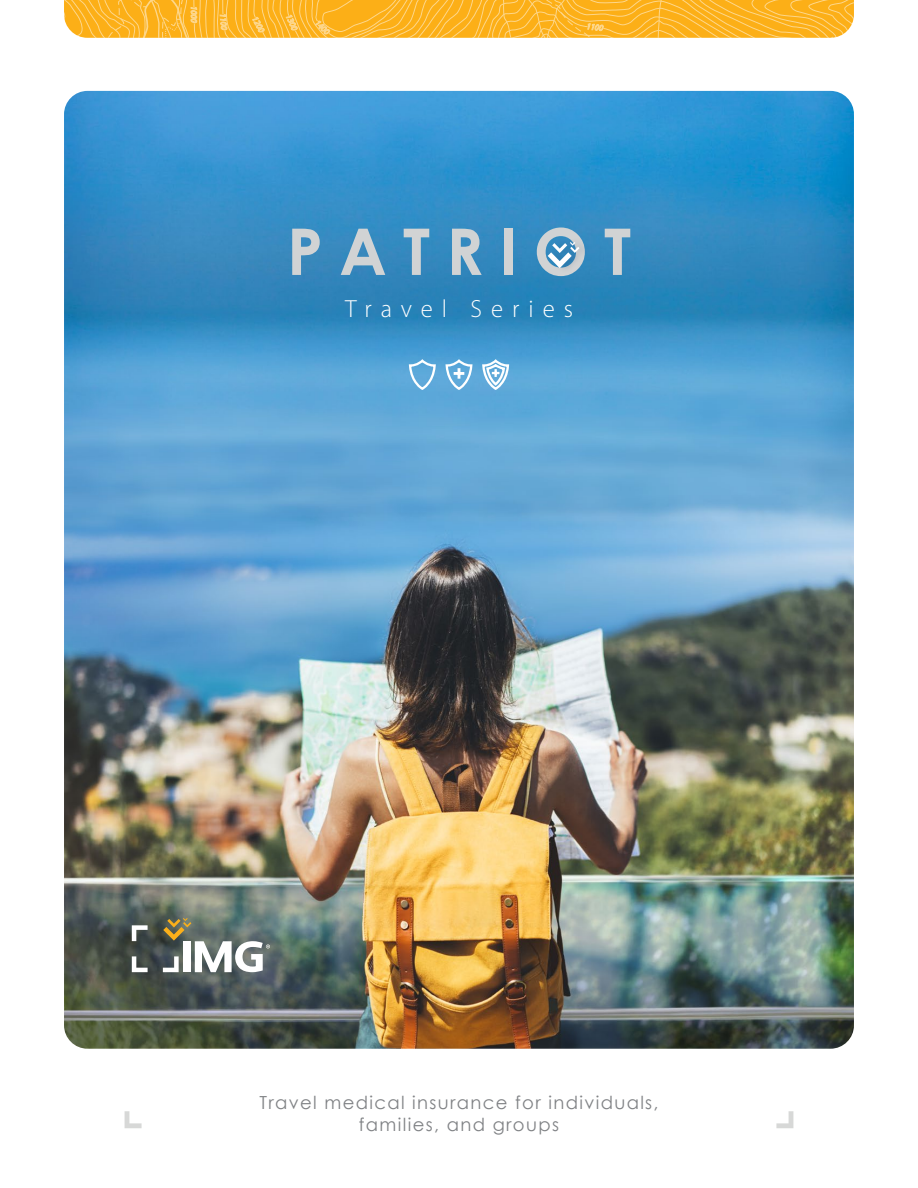
<style>
.page{position:relative;width:918px;height:1188px;background:#fff}
.page>*{position:absolute;margin:0;border:0;box-sizing:border-box;transform-origin:0 0}
.t1{font:700 64.5px "Century Gothic";letter-spacing:.25em;color:#d1d3d4}
.t2{font:300 24.9px "Myriad Pro";letter-spacing:.36em;color:#fff}
.t3{font:18px/21.6px "Century Gothic";letter-spacing:.075em;color:#808285;text-align:center}
</style>
<div class="page">
<img style="left:64px;top:91px;width:790px;height:958px">
<svg style="left:132px;top:925px;width:16px;height:16px"></svg>
<svg style="left:132px;top:956px;width:16px;height:16px"></svg>
<svg style="left:163px;top:918px;width:107px;height:54px"></svg>
<svg style="left:125px;top:1111px;width:17px;height:17px"></svg>
<svg style="left:776px;top:1111px;width:17px;height:17px"></svg>
<svg style="left:408px;top:311px;width:102px;height:81px;background:#55a1d2"></svg>
<div style="left:548px;top:236px;width:43px;height:38px;background:#3187bd"></div>
<svg style="left:548px;top:242px;width:32px;height:26px"></svg>
<svg style="left:64px;top:0;width:790px;height:38px;background:#fcb62d"></svg>
<h1 class="t1" style="left:287px;top:203px;width:346px">PATRIOT</h1>
<h2 class="t2" style="left:345px;top:294px;width:229px">Travel Series</h2>
<p class="t3" style="left:259px;top:1092px;width:401px">Travel medical insurance for individuals, families, and groups</p>
</div>
